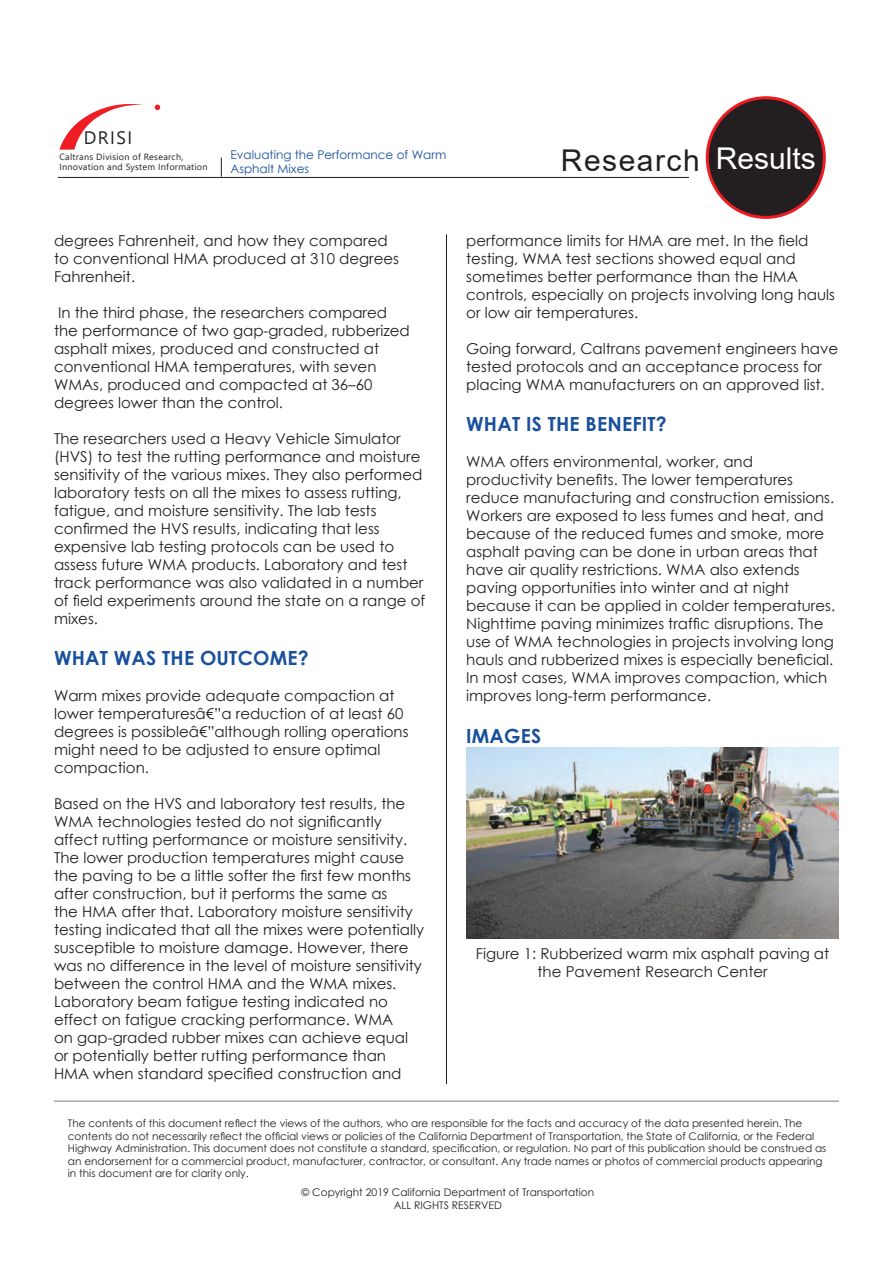
<style>
.page{position:relative;width:893px;height:1263px;background:#fff}
.page>*{position:absolute;margin:0;border:0;box-sizing:border-box;transform-origin:0 0}
.t1{font:30px "Arial";letter-spacing:.05em;color:#231f20}
.Heading_level_1_for{font:700 19.5px "Century Gothic";letter-spacing:.01em;color:#18509d}
.t2{font:18px "Segoe UI";letter-spacing:.08em;color:#231f20}
.Body_Copy{font:15px/18px "Century Gothic";color:#231f20}
.t3{font:12px/14.4px "Century Gothic";color:#18509d}
.t4{font:10.5px/12.6px "Century Gothic";color:#231f20}
.t5{font:9px/10.8px "Segoe UI";letter-spacing:.03em;color:#231f20}
.s1{color:#fff}
</style>
<div class="page">
<hr style="left:58px;top:177px;width:631px;height:1px;background:#231f20">
<svg style="left:221px;top:158px;width:1px;height:19px"></svg>
<hr style="left:446px;top:234px;width:1px;height:850px;background:#231f20">
<div style="left:707px;top:98px;width:117px;height:119px;background:#231f20;border-radius:50%"></div>
<div style="left:706px;top:96px;width:120px;height:123px;border:3px solid #ee1d23;border-radius:50%"></div>
<svg style="left:59px;top:104px;width:84px;height:46px"></svg>
<svg style="left:155px;top:105px;width:5px;height:5px"></svg>
<hr style="left:54px;top:1100px;width:785px;height:2px;background:#a8a9ad">
<img style="left:466px;top:747px;width:373px;height:191px">
<p class="t2" style="left:84px;top:120px;width:50px">DRISI</p>
<p class="t5" style="left:59px;top:150px;width:150px">Caltrans Division of Research,<br>Innovation and System Information</p>
<p class="t3" style="left:230px;top:147px;width:217px">Evaluating the Performance of Warm<br>Asphalt Mixes</p>
<h1 class="t1" style="left:561px;top:140px;width:256px">Research <span class="s1">Results</span></h1>
<p class="Body_Copy" style="left:54px;top:231px;width:347px">degrees Fahrenheit, and how they compared to conventional HMA produced at 310 degrees<br>Fahrenheit.</p>
<p class="Body_Copy" style="left:54px;top:303px;width:357px">In the third phase, the researchers compared the performance of two gap-graded, rubberized asphalt mixes, produced and constructed at conventional HMA temperatures, with seven WMAs, produced and compacted at 36–60 degrees lower than the control.</p>
<p class="Body_Copy" style="left:54px;top:429px;width:373px">The researchers used a Heavy Vehicle Simulator (HVS) to test the rutting performance and moisture sensitivity of the various mixes. They also performed laboratory tests on all the mixes to assess rutting, fatigue, and moisture sensitivity. The lab tests confirmed the HVS results, indicating that less expensive lab testing protocols can be used to assess future WMA products. Laboratory and test track performance was also validated in a number of field experiments around the state on a range of mixes.</p>
<p class="Heading_level_1_for" style="left:54px;top:643px;width:256px">WHAT WAS THE OUTCOME?</p>
<p class="Body_Copy" style="left:54px;top:686px;width:356px">Warm mixes provide adequate compaction at lower temperaturesâ€”a reduction of at least 60 degrees is possibleâ€”although rolling operations might need to be adjusted to ensure optimal compaction.</p>
<p class="Body_Copy" style="left:54px;top:794px;width:372px">Based on the HVS and laboratory test results, the WMA technologies tested do not significantly affect rutting performance or moisture sensitivity.<br>The lower production temperatures might cause the paving to be a little softer the first few months after construction, but it performs the same as<br>the HMA after that. Laboratory moisture sensitivity testing indicated that all the mixes were potentially susceptible to moisture damage. However, there was no difference in the level of moisture sensitivity between the control HMA and the WMA mixes.<br>Laboratory beam fatigue testing indicated no effect on fatigue cracking performance. WMA<br>on gap-graded rubber mixes can achieve equal or potentially better rutting performance than HMA when standard specified construction and</p>
<p class="Body_Copy" style="left:466px;top:231px;width:370px">performance limits for HMA are met. In the field testing, WMA test sections showed equal and sometimes better performance than the HMA controls, especially on projects involving long hauls or low air temperatures.</p>
<p class="Body_Copy" style="left:466px;top:339px;width:373px">Going forward, Caltrans pavement engineers have tested protocols and an acceptance process for placing WMA manufacturers on an approved list.</p>
<p class="Heading_level_1_for" style="left:466px;top:409px;width:202px">WHAT IS THE BENEFIT?</p>
<p class="Body_Copy" style="left:466px;top:452px;width:370px">WMA offers environmental, worker, and productivity benefits. The lower temperatures reduce manufacturing and construction emissions.<br>Workers are exposed to less fumes and heat, and because of the reduced fumes and smoke, more asphalt paving can be done in urban areas that have air quality restrictions. WMA also extends paving opportunities into winter and at night because it can be applied in colder temperatures.<br>Nighttime paving minimizes traffic disruptions. The use of WMA technologies in projects involving long hauls and rubberized mixes is especially beneficial.<br>In most cases, WMA improves compaction, which improves long-term performance.</p>
<p class="Heading_level_1_for" style="left:466px;top:721px;width:77px">IMAGES</p>
<p class="Body_Copy" style="left:476px;top:944px;width:355px;text-align:center">Figure 1: Rubberized warm mix asphalt paving at the Pavement Research Center</p>
<p class="t4" style="left:68px;top:1117px;width:760px">The contents of this document reflect the views of the authors, who are responsible for the facts and accuracy of the data presented herein. The contents do not necessarily reflect the official views or policies of the California Department of Transportation, the State of California, or the Federal Highway Administration. This document does not constitute a standard, specification, or regulation. No part of this publication should be construed as an endorsement for a commercial product, manufacturer, contractor, or consultant. Any trade names or photos of commercial products appearing in this document are for clarity only.</p>
<p class="t4" style="left:302px;top:1186px;width:294px">© Copyright 2019 California Department of Transportation</p>
<p class="t4" style="left:394px;top:1198px;width:110px">ALL RIGHTS RESERVED</p>
</div>
